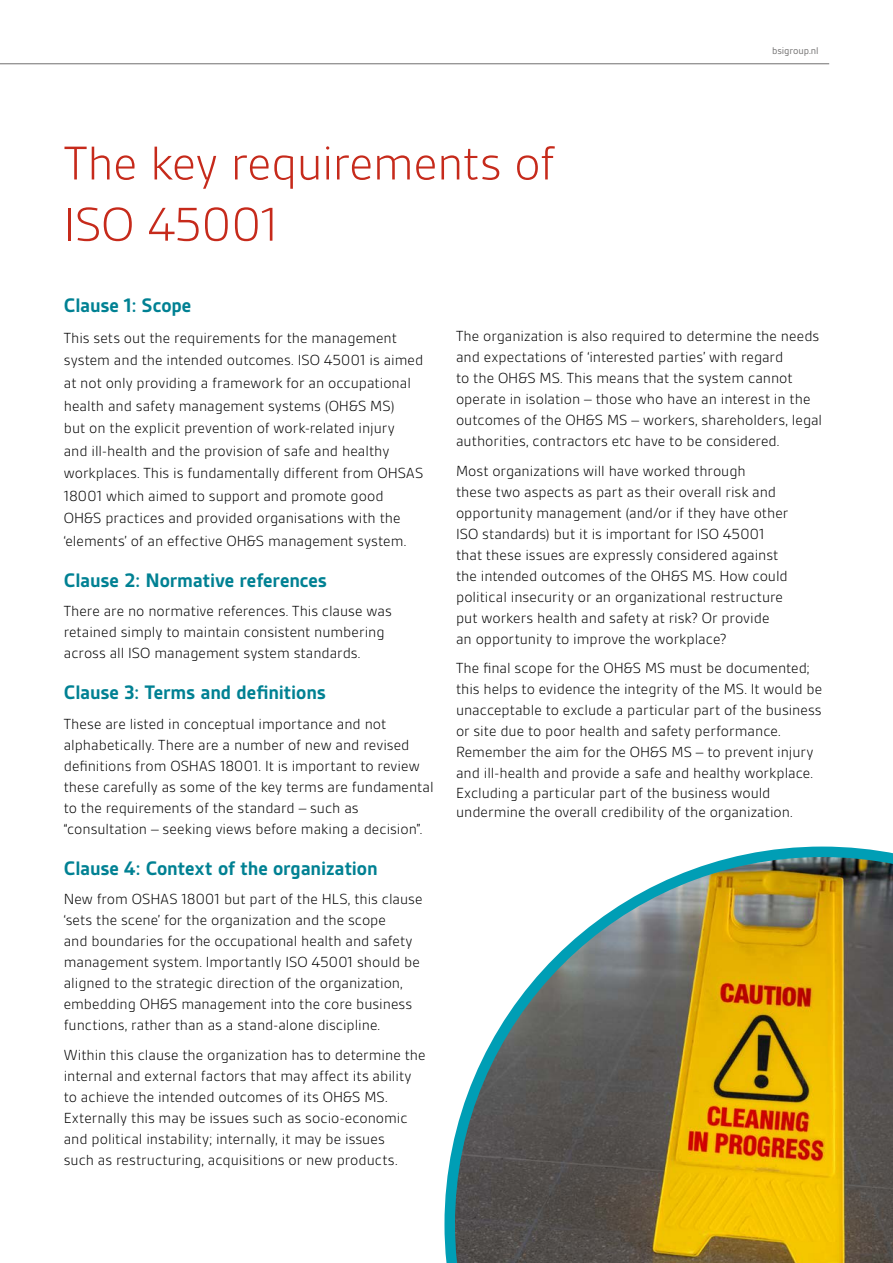
<style>
.page{position:relative;width:893px;height:1263px;background:#fff}
.page>*{position:absolute;margin:0;border:0;box-sizing:border-box;transform-origin:0 0}
.t1{font:300 51px/61.2px "BSI Gesta";letter-spacing:-.015em;color:#c62a1b}
.t2{font:700 21px "BSI Gesta";letter-spacing:-.01em;color:#008193}
.t3{font:300 15.75px/21px "BSI Gesta";color:#000}
.t4{font:10.5px "BSI Gesta";letter-spacing:-.005em;color:#706f6f}
</style>
<div class="page">
<hr style="left:0;top:63px;width:829px;height:1px;background:#706f6f">
<svg style="left:444px;top:846px;width:449px;height:417px"></svg>
<h1 class="t1" style="left:64px;top:133px;width:493px">The key requirements of<br>ISO 45001</h1>
<p class="t4" style="left:772px;top:46px;width:48px">bsigroup.nl</p>
<h2 class="t2" style="left:64px;top:294px;width:129px">Clause 1: Scope</h2>
<p class="t3" style="left:64px;top:327px;width:361px;line-height:22.5px">This sets out the requirements for the management system and the intended outcomes. ISO 45001 is aimed at not only providing a framework for an occupational health and safety management systems (OH&amp;S MS)<br>but on the explicit prevention of work-related injury<br>and ill-health and the provision of safe and healthy workplaces. This is fundamentally different from OHSAS 18001 which aimed to support and promote good OH&amp;S practices and provided organisations with the ‘elements’ of an effective OH&amp;S management system.</p>
<h2 class="t2" style="left:64px;top:569px;width:264px">Clause 2: Normative references</h2>
<p class="t3" style="left:64px;top:600px;width:330px">There are no normative references. This clause was retained simply to maintain consistent numbering across all ISO management system standards.</p>
<h2 class="t2" style="left:64px;top:681px;width:264px">Clause 3: Terms and definitions</h2>
<p class="t3" style="left:64px;top:713px;width:371px">These are listed in conceptual importance and not alphabetically. There are a number of new and revised definitions from OSHAS 18001. It is important to review these carefully as some of the key terms are fundamental to the requirements of the standard – such as “consultation – seeking views before making a decision”.</p>
<h2 class="t2" style="left:64px;top:857px;width:315px">Clause 4: Context of the organization</h2>
<p class="t3" style="left:64px;top:888px;width:360px">New from OSHAS 18001 but part of the HLS, this clause ‘sets the scene’ for the organization and the scope<br>and boundaries for the occupational health and safety management system. Importantly ISO 45001 should be aligned to the strategic direction of the organization, embedding OH&amp;S management into the core business functions, rather than as a stand-alone discipline.</p>
<p class="t3" style="left:64px;top:1044px;width:363px">Within this clause the organization has to determine the internal and external factors that may affect its ability to achieve the intended outcomes of its OH&amp;S MS.<br>Externally this may be issues such as socio-economic and political instability; internally, it may be issues<br>such as restructuring, acquisitions or new products.</p>
<p class="t3" style="left:456px;top:326px;width:368px">The organization is also required to determine the needs and expectations of ‘interested parties’ with regard<br>to the OH&amp;S MS. This means that the system cannot operate in isolation – those who have an interest in the outcomes of the OH&amp;S MS – workers, shareholders, legal authorities, contractors etc have to be considered.</p>
<p class="t3" style="left:456px;top:460px;width:334px">Most organizations will have worked through<br>these two aspects as part as their overall risk and opportunity management (and/or if they have other ISO standards) but it is important for ISO 45001 that these issues are expressly considered against the intended outcomes of the OH&amp;S MS. How could political insecurity or an organizational restructure put workers health and safety at risk? Or provide an opportunity to improve the workplace?</p>
<p class="t3" style="left:456px;top:658px;width:368px">The final scope for the OH&amp;S MS must be documented; this helps to evidence the integrity of the MS. It would be unacceptable to exclude a particular part of the business or site due to poor health and safety performance.<br>Remember the aim for the OH&amp;S MS – to prevent injury and ill-health and provide a safe and healthy workplace.</p>
<p class="t3" style="left:456px;top:783px;width:338px;line-height:19.5px">Excluding a particular part of the business would undermine the overall credibility of the organization.</p>
</div>
